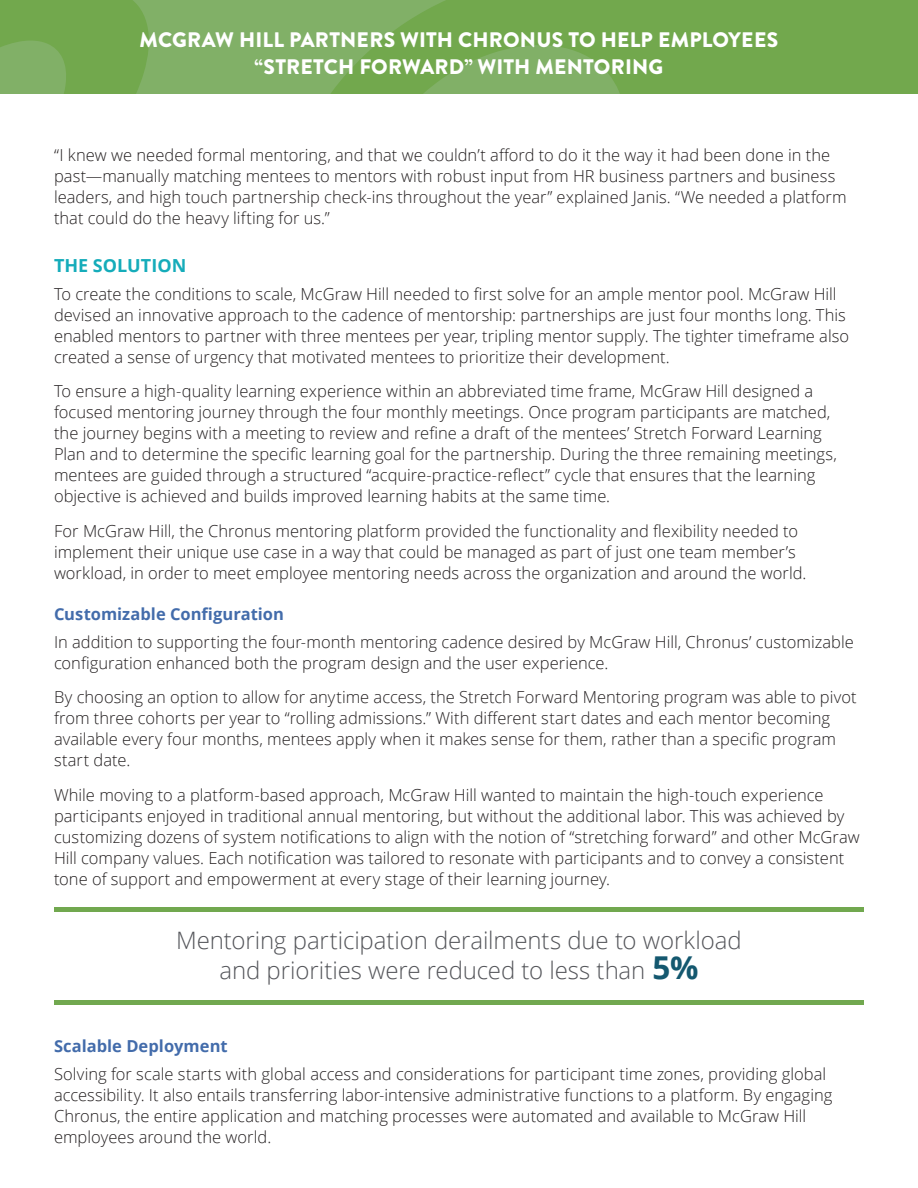
<style>
.page{position:relative;width:918px;height:1188px;background:#fff}
.page>*{position:absolute;margin:0;border:0;box-sizing:border-box;transform-origin:0 0}
.t1{font:300 24px/30px "Open Sans";letter-spacing:-.005em;color:#54555a;text-align:center}
.t2{font:900 21px/27px "Brandon Grotesque";letter-spacing:.01em;color:#fff;text-align:center}
.t3{font:700 18px "Open Sans";color:#15acba}
.t4{font:300 16.5px/21px "Open Sans";color:#231f20}
.t5{font:700 16.5px "Open Sans";color:#436cab}
.s1{font-weight:700;font-size:31.5px;color:#14586f}
</style>
<div class="page">
<div style="left:0;top:0;width:918px;height:94px;background:#72a84d"></div>
<svg style="left:133px;top:0;width:486px;height:93px"></svg>
<svg style="left:0;top:41px;width:66px;height:52px;background:#7faf64"></svg>
<hr style="left:54px;top:907px;width:810px;height:4px;background:#71a84f">
<hr style="left:54px;top:1000px;width:810px;height:4px;background:#71a84f">
<p class="t2" style="left:140px;top:26px;width:640px">MCGRAW HILL PARTNERS WITH CHRONUS TO HELP EMPLOYEES “STRETCH FORWARD” WITH MENTORING</p>
<p class="t4" style="left:54px;top:144px;width:794px">“I knew we needed formal mentoring, and that we couldn’t afford to do it the way it had been done in the past—manually matching mentees to mentors with robust input from HR business partners and business leaders, and high touch partnership check-ins throughout the year” explained Janis. “We needed a platform that could do the heavy lifting for us.”</p>
<p class="t3" style="left:54px;top:253px;width:134px">THE SOLUTION</p>
<p class="t4" style="left:54px;top:283px;width:797px">To create the conditions to scale, McGraw Hill needed to first solve for an ample mentor pool. McGraw Hill devised an innovative approach to the cadence of mentorship: partnerships are just four months long. This enabled mentors to partner with three mentees per year, tripling mentor supply. The tighter timeframe also created a sense of urgency that motivated mentees to prioritize their development.</p>
<p class="t4" style="left:54px;top:380px;width:785px">To ensure a high-quality learning experience within an abbreviated time frame, McGraw Hill designed a focused mentoring journey through the four monthly meetings. Once program participants are matched, the journey begins with a meeting to review and refine a draft of the mentees’ Stretch Forward Learning Plan and to determine the specific learning goal for the partnership. During the three remaining meetings, mentees are guided through a structured “acquire-practice-reflect” cycle that ensures that the learning objective is achieved and builds improved learning habits at the same time.</p>
<p class="t4" style="left:54px;top:520px;width:754px">For McGraw Hill, the Chronus mentoring platform provided the functionality and flexibility needed to implement their unique use case in a way that could be managed as part of just one team member’s workload, in order to meet employee mentoring needs across the organization and around the world.</p>
<p class="t5" style="left:54px;top:602px;width:231px">Customizable Configuration</p>
<p class="t4" style="left:54px;top:631px;width:801px">In addition to supporting the four-month mentoring cadence desired by McGraw Hill, Chronus’ customizable configuration enhanced both the program design and the user experience.</p>
<p class="t4" style="left:54px;top:686px;width:804px">By choosing an option to allow for anytime access, the Stretch Forward Mentoring program was able to pivot from three cohorts per year to “rolling admissions.” With different start dates and each mentor becoming available every four months, mentees apply when it makes sense for them, rather than a specific program start date.</p>
<p class="t4" style="left:54px;top:784px;width:807px">While moving to a platform-based approach, McGraw Hill wanted to maintain the high-touch experience participants enjoyed in traditional annual mentoring, but without the additional labor. This was achieved by customizing dozens of system notifications to align with the notion of “stretching forward” and other McGraw Hill company values. Each notification was tailored to resonate with participants and to convey a consistent tone of support and empowerment at every stage of their learning journey.</p>
<p class="t1" style="left:176px;top:925px;width:567px">Mentoring participation derailments due to workload and priorities were reduced to less than <span class="s1">5%</span></p>
<p class="t5" style="left:54px;top:1034px;width:175px">Scalable Deployment</p>
<p class="t4" style="left:54px;top:1063px;width:780px">Solving for scale starts with global access and considerations for participant time zones, providing global accessibility. It also entails transferring labor-intensive administrative functions to a platform. By engaging Chronus, the entire application and matching processes were automated and available to McGraw Hill employees around the world.</p>
</div>
